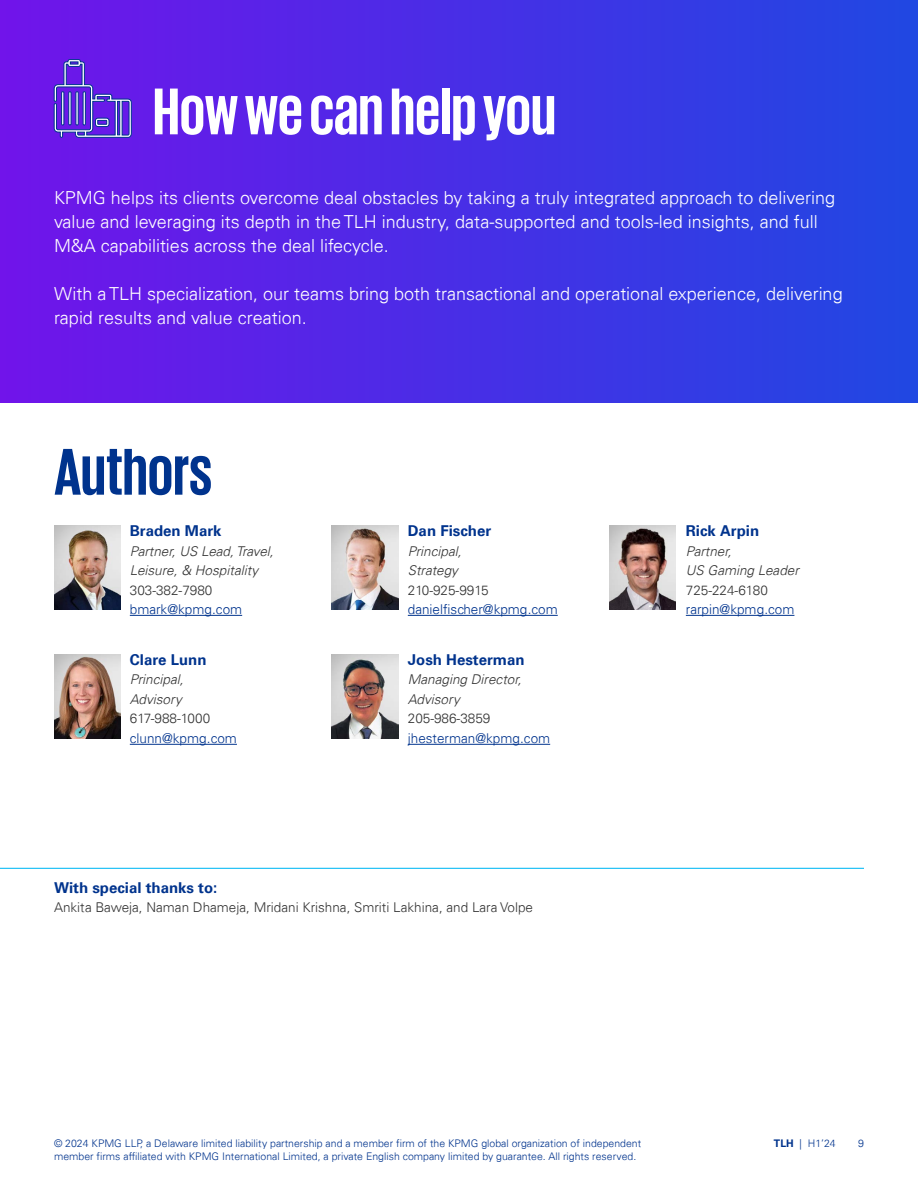
<style>
.page{position:relative;width:918px;height:1188px;background:#fff}
.page>*{position:absolute;margin:0;border:0;box-sizing:border-box;transform-origin:0 0}
.t1{font:700 67.5px "KPMG";color:#fff}
.t2{font:700 67.5px "KPMG";letter-spacing:-.005em;color:#00338d}
.t3{font:300 18px/24px "Univers 45";color:#fff}
.t4{font:700 15px "Univers";color:#00338d}
.t5{font:300 13.5px "Univers 45";color:#333}
.t6{font:italic 300 13.5px/19.5px "Univers 45";color:#333}
.t7{font:300 13.5px "Univers 45";color:#00338d}
.t8{font:300 10.5px "Univers 45";color:#00338d}
.s1{font-family:"Univers";font-weight:700}
</style>
<div class="page">
<div style="left:0;top:0;width:918px;height:403px;background:linear-gradient(to right,#7114ea,#2048e2)"></div>
<hr style="left:0;top:868px;width:864px;height:1px;background:#00b8f5">
<hr style="left:130px;top:615px;width:112px;height:1px;background:#00338d">
<img style="left:54px;top:525px;width:66px;height:85px">
<img style="left:332px;top:525px;width:66px;height:85px">
<img style="left:332px;top:654px;width:66px;height:85px">
<img style="left:54px;top:654px;width:66px;height:85px">
<img style="left:609px;top:525px;width:66px;height:85px">
<hr style="left:408px;top:615px;width:150px;height:1px;background:#00338d">
<hr style="left:408px;top:744px;width:142px;height:1px;background:#00338d">
<hr style="left:130px;top:744px;width:107px;height:1px;background:#00338d">
<hr style="left:686px;top:615px;width:108px;height:1px;background:#00338d">
<svg style="left:54px;top:59px;width:78px;height:79px"></svg>
<h1 class="t1" style="left:153px;top:78px;width:405px">How we can help you</h1>
<p class="t3" style="left:54px;top:185px;width:783px">KPMG helps its clients overcome deal obstacles by taking a truly integrated approach to delivering value and leveraging its depth in the TLH industry, data-supported and tools-led insights, and full<br>M&amp;A capabilities across the deal lifecycle.</p>
<p class="t3" style="left:54px;top:281px;width:790px">With a TLH specialization, our teams bring both transactional and operational experience, delivering rapid results and value creation.</p>
<h1 class="t2" style="left:54px;top:438px;width:160px">Authors</h1>
<p class="t4" style="left:130px;top:522px;width:93px">Braden Mark</p>
<p class="t6" style="left:130px;top:541px;width:145px">Partner, US Lead, Travel,<br>Leisure, &amp; Hospitality</p>
<p class="t5" style="left:130px;top:582px;width:84px">303-382-7980</p>
<p class="t7" style="left:130px;top:601px;width:114px">bmark@kpmg.com</p>
<p class="t4" style="left:130px;top:651px;width:78px">Clare Lunn</p>
<p class="t6" style="left:130px;top:670px;width:55px">Principal,<br>Advisory</p>
<p class="t5" style="left:130px;top:711px;width:82px">617-988-1000</p>
<p class="t7" style="left:130px;top:730px;width:109px">clunn@kpmg.com</p>
<p class="t4" style="left:408px;top:522px;width:85px">Dan Fischer</p>
<p class="t6" style="left:408px;top:541px;width:55px">Principal,<br>Strategy</p>
<p class="t5" style="left:408px;top:582px;width:82px">210-925-9915</p>
<p class="t7" style="left:408px;top:601px;width:151px">danielfischer@kpmg.com</p>
<p class="t4" style="left:408px;top:651px;width:118px">Josh Hesterman</p>
<p class="t6" style="left:408px;top:670px;width:115px">Managing Director,<br>Advisory</p>
<p class="t5" style="left:408px;top:711px;width:84px">205-986-3859</p>
<p class="t7" style="left:408px;top:730px;width:144px">jhesterman@kpmg.com</p>
<p class="t4" style="left:54px;top:879px;width:165px">With special thanks to:</p>
<p class="t5" style="left:54px;top:900px;width:481px">Ankita Baweja, Naman Dhameja, Mridani Krishna, Smriti Lakhina, and Lara Volpe</p>
<p class="t4" style="left:686px;top:522px;width:75px">Rick Arpin</p>
<p class="t6" style="left:686px;top:541px;width:115px">Partner,<br>US Gaming Leader</p>
<p class="t5" style="left:686px;top:582px;width:84px">725-224-6180</p>
<p class="t7" style="left:686px;top:601px;width:110px">rarpin@kpmg.com</p>
<p class="t8" style="left:774px;top:1137px;width:63px"><span class="s1">TLH</span> | H1’24</p>
<p class="t8" style="left:54px;top:1137px;width:589px">© 2024 KPMG LLP, a Delaware limited liability partnership and a member firm of the KPMG global organization of independent</p>
<p class="t8" style="left:858px;top:1137px;width:7px">9</p>
<p class="t8" style="left:54px;top:1150px;width:584px">member firms affiliated with KPMG International Limited, a private English company limited by guarantee. All rights reserved.</p>
</div>
